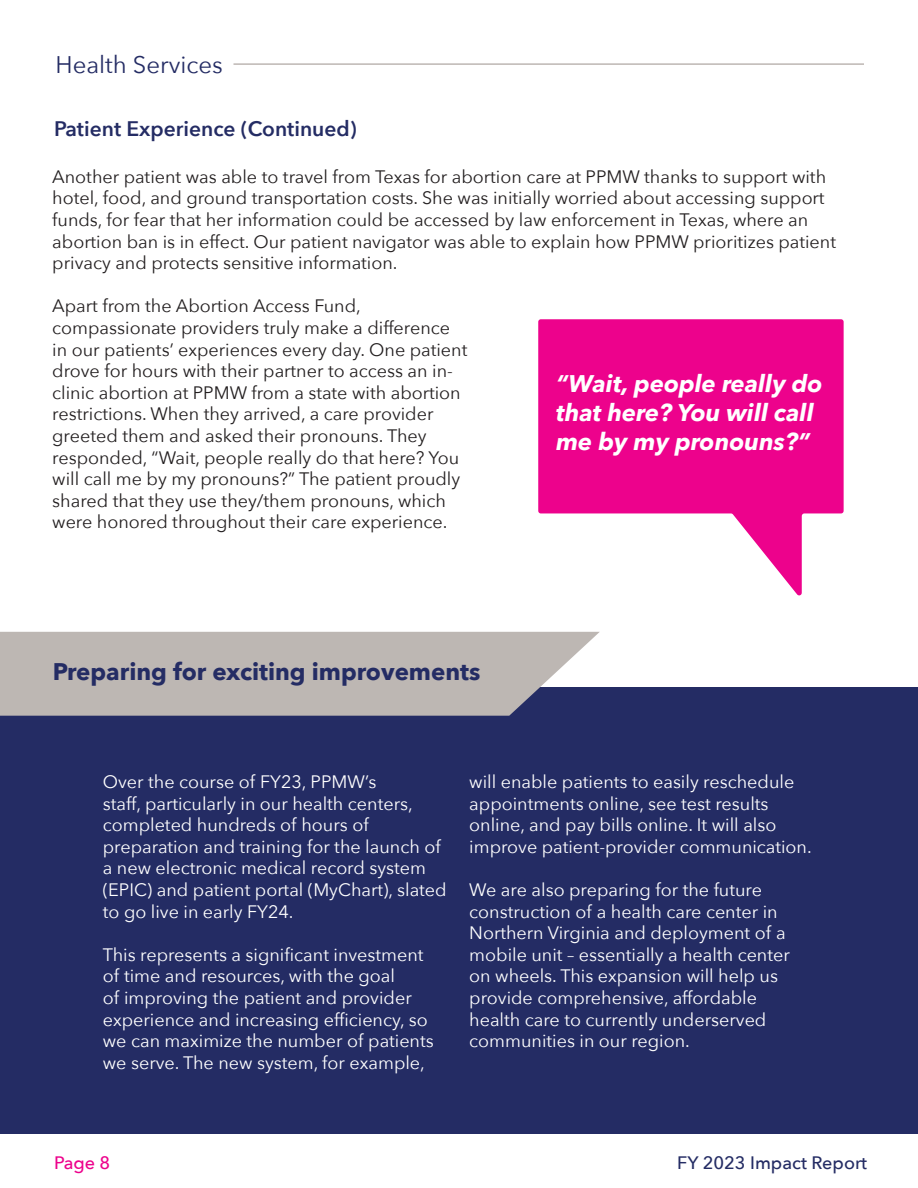
<style>
.page{position:relative;width:918px;height:1188px;background:#fff}
.page>*{position:absolute;margin:0;border:0;box-sizing:border-box;transform-origin:0 0}
.t1{font:italic 700 24px/28.8px "Avenir Next";color:#fff}
.t2{font:700 24px "Avenir Next";color:#242c64}
.t3{font:24px "Avenir Next";color:#242c64}
.t4{font:600 21px "Avenir Next";color:#242c64}
.t5{font:18px/21.6px "Avenir Next";color:#fff}
.t6{font:18px/21.6px "Avenir Next";color:#231f20}
.t7{font:500 18px "Avenir Next";color:#242c64}
.t8{font:500 18px "Avenir Next";color:#ed028c}
</style>
<div class="page">
<div style="left:0;top:687px;width:917px;height:446px;background:#242c64"></div>
<svg style="left:0;top:632px;width:600px;height:84px;background:#b8b2b1"></svg>
<hr style="left:234px;top:63px;width:630px;height:2px;background:#bdb7b3">
<svg style="left:538px;top:319px;width:306px;height:276px;fill:#ed028c"></svg>
<h1 class="t3" style="left:56px;top:44px;width:169px">Health Services</h1>
<p class="t4" style="left:54px;top:111px;width:304px">Patient Experience (Continued)</p>
<p class="t6" style="left:52px;top:165px;width:785px">Another patient was able to travel from Texas for abortion care at PPMW thanks to support with hotel, food, and ground transportation costs. She was initially worried about accessing support funds, for fear that her information could be accessed by law enforcement in Texas, where an abortion ban is in effect. Our patient navigator was able to explain how PPMW prioritizes patient privacy and protects sensitive information.</p>
<p class="t6" style="left:52px;top:294px;width:417px">Apart from the Abortion Access Fund, compassionate providers truly make a difference in our patients’ experiences every day. One patient drove for hours with their partner to access an in&shy;clinic abortion at PPMW from a state with abortion restrictions. When they arrived, a care provider greeted them and asked their pronouns. They responded, “Wait, people really do that here? You will call me by my pronouns?” The patient proudly shared that they use they/them pronouns, which were honored throughout their care experience.</p>
<h1 class="t1" style="left:556px;top:369px;width:268px">“Wait, people really do that here? You will call me by my pronouns?”</h1>
<h1 class="t2" style="left:53px;top:651px;width:429px">Preparing for exciting improvements</h1>
<p class="t5" style="left:103px;top:770px;width:345px">Over the course of FY23, PPMW’s<br>staff, particularly in our health centers, completed hundreds of hours of preparation and training for the launch of a new electronic medical record system (EPIC) and patient portal (MyChart), slated to go live in early FY24.</p>
<p class="t5" style="left:103px;top:943px;width:332px">This represents a significant investment of time and resources, with the goal<br>of improving the patient and provider experience and increasing efficiency, so we can maximize the number of patients we serve. The new system, for example,</p>
<p class="t5" style="left:469px;top:770px;width:344px">will enable patients to easily reschedule appointments online, see test results online, and pay bills online. It will also improve patient-provider communication.</p>
<p class="t5" style="left:469px;top:878px;width:322px">We are also preparing for the future construction of a health care center in Northern Virginia and deployment of a mobile unit – essentially a health center on wheels. This expansion will help us provide comprehensive, affordable health care to currently underserved communities in our region.</p>
<p class="t8" style="left:54px;top:1147px;width:58px">Page 8</p>
<p class="t7" style="left:677px;top:1147px;width:191px">FY 2023 Impact Report</p>
</div>
